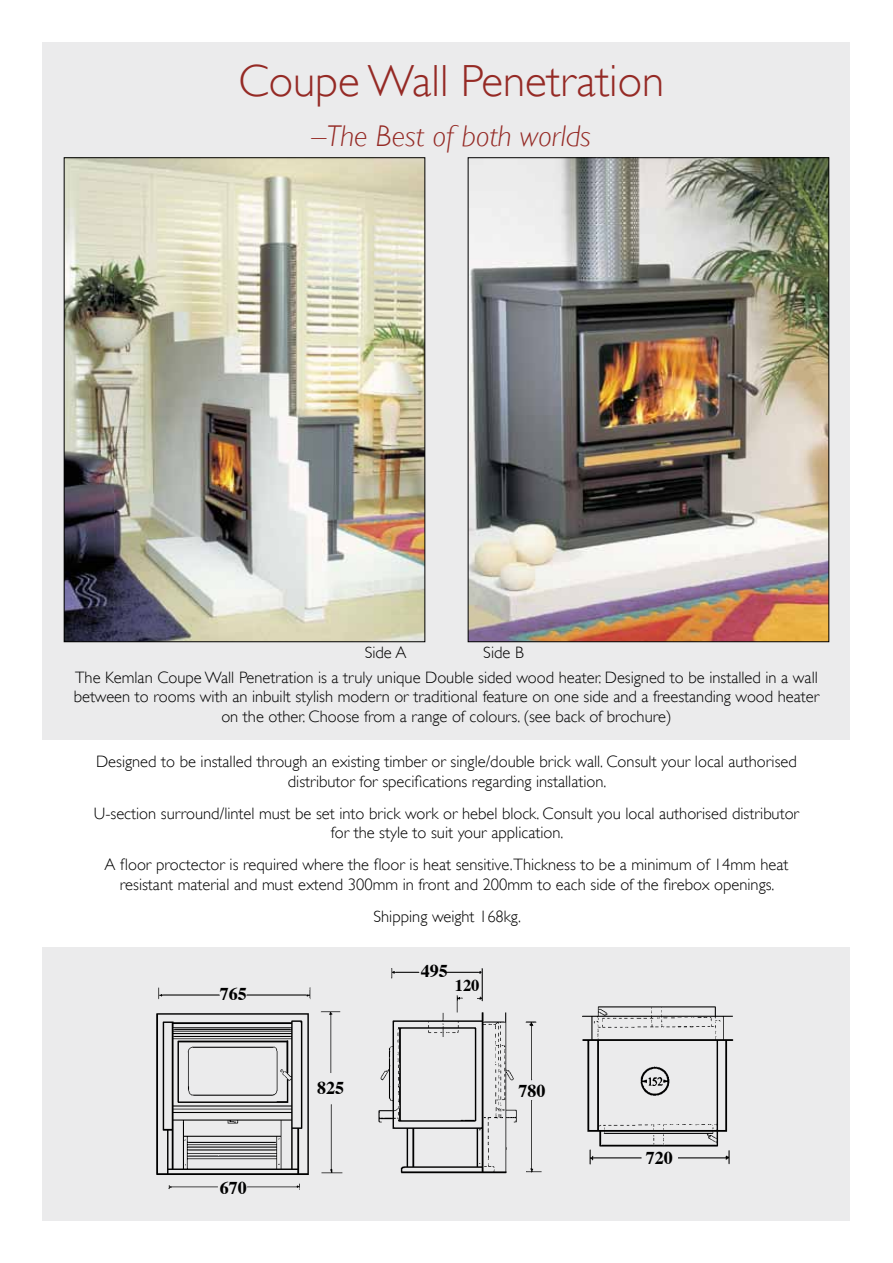
<style>
.page{position:relative;width:893px;height:1263px;background:#fff}
.page>*{position:absolute;margin:0;border:0;box-sizing:border-box;transform-origin:0 0}
.t1{font:300 45px "Gill Sans";color:#952a25}
.t2{font:italic 300 30px "Gill Sans";color:#952a25}
.t3{font:700 18px "Times";color:#000}
.t4{font:300 16.5px/19.8px "Gill Sans";color:#000;text-align:center}
.t5{font:700 16.5px "Times";color:#000}
</style>
<div class="page">
<div style="left:43px;top:946px;width:807px;height:274px;background:#ebebec"></div>
<div style="left:43px;top:43px;width:807px;height:697px;background:#ebebec"></div>
<img style="left:66px;top:159px;width:357px;height:481px">
<img style="left:470px;top:159px;width:357px;height:481px">
<img style="left:156px;top:968px;width:578px;height:222px">
<h1 class="t1" style="left:238px;top:56px;width:427px">Coupe Wall Penetration</h1>
<h2 class="t2" style="left:312px;top:119px;width:281px">–The Best of both worlds</h2>
<p class="t4" style="left:365px;top:643px;width:43px">Side A</p>
<p class="t4" style="left:483px;top:643px;width:42px">Side B</p>
<p class="t4" style="left:74px;top:667px;width:747px">The Kemlan Coupe Wall Penetration is a truly unique Double sided wood heater. Designed to be installed in a wall between to rooms with an inbuilt stylish modern or traditional feature on one side and a freestanding wood heater on the other. Choose from a range of colours. (see back of brochure)</p>
<p class="t4" style="left:96px;top:752px;width:702px">Designed to be installed through an existing timber or single/double brick wall. Consult your local authorised distributor for specifications regarding installation.</p>
<p class="t4" style="left:94px;top:803px;width:707px">U-section surround/lintel must be set into brick work or hebel block. Consult you local authorised distributor for the style to suit your application.</p>
<p class="t4" style="left:105px;top:855px;width:685px">A floor proctector is required where the floor is heat sensitive.Thickness to be a minimum of 14mm heat resistant material and must extend 300mm in front and 200mm to each side of the firebox openings.</p>
<p class="t4" style="left:373px;top:906px;width:149px">Shipping weight 168kg.</p>
<p class="t3" style="left:220px;top:977px;width:28px">765</p>
<p class="t3" style="left:220px;top:1171px;width:28px">670</p>
<p class="t3" style="left:421px;top:954px;width:28px">495</p>
<p class="t5" style="left:455px;top:970px;width:26px">120</p>
<p class="t3" style="left:317px;top:1071px;width:28px">825</p>
<p class="t3" style="left:518px;top:1074px;width:28px">780</p>
<p class="t3" style="left:646px;top:1141px;width:28px">720</p>
</div>
